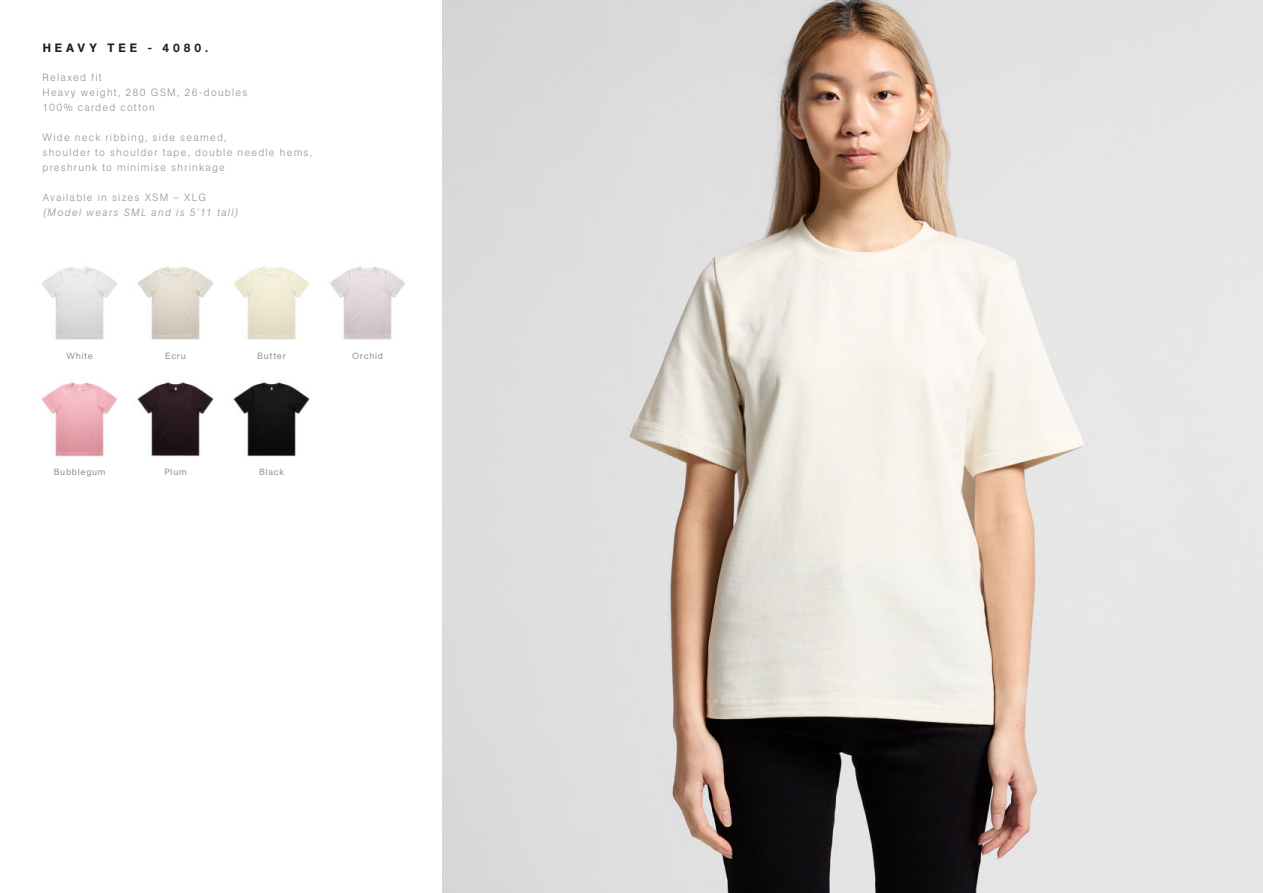
<style>
.page{position:relative;width:1263px;height:893px;background:#fff}
.page>*{position:absolute;margin:0;border:0;box-sizing:border-box;transform-origin:0 0}
.t1{font:500 12px "AG Book Pro";letter-spacing:.325em;color:#231f20}
.t2{font:300 10.5px/15px "AG Book Pro";letter-spacing:.115em;color:#939598}
.t3{font:italic 300 10.5px "AG Book Pro";letter-spacing:.125em;color:#939598}
.t4{font:9px "AG Book Pro";letter-spacing:.075em;color:#939598}
</style>
<div class="page">
<img style="left:42px;top:267px;width:75px;height:73px">
<img style="left:41px;top:382px;width:77px;height:75px">
<img style="left:233px;top:266px;width:76px;height:74px">
<img style="left:233px;top:382px;width:77px;height:75px">
<img style="left:138px;top:266px;width:76px;height:74px">
<img style="left:137px;top:382px;width:77px;height:75px">
<img style="left:330px;top:266px;width:75px;height:74px">
<img style="left:442px;top:0;width:821px;height:893px">
<p class="t1" style="left:43px;top:40px;width:167px">HEAVY TEE - 4080.</p>
<p class="t2" style="left:43px;top:70px;width:206px">Relaxed fit<br>Heavy weight, 280 GSM, 26-doubles<br>100% carded cotton</p>
<p class="t2" style="left:43px;top:130px;width:271px">Wide neck ribbing, side seamed,<br>shoulder to shoulder tape, double needle hems, preshrunk to minimise shrinkage</p>
<p class="t2" style="left:43px;top:191px;width:165px">Available in sizes XSM – XLG</p>
<p class="t3" style="left:43px;top:208px;width:197px">(Model wears SML and is 5’11 tall)</p>
<p class="t4" style="left:66px;top:353px;width:28px">White</p>
<p class="t4" style="left:54px;top:469px;width:53px">Bubblegum</p>
<p class="t4" style="left:165px;top:353px;width:22px">Ecru</p>
<p class="t4" style="left:164px;top:469px;width:24px">Plum</p>
<p class="t4" style="left:257px;top:353px;width:30px">Butter</p>
<p class="t4" style="left:259px;top:469px;width:27px">Black</p>
<p class="t4" style="left:352px;top:353px;width:33px">Orchid</p>
</div>
